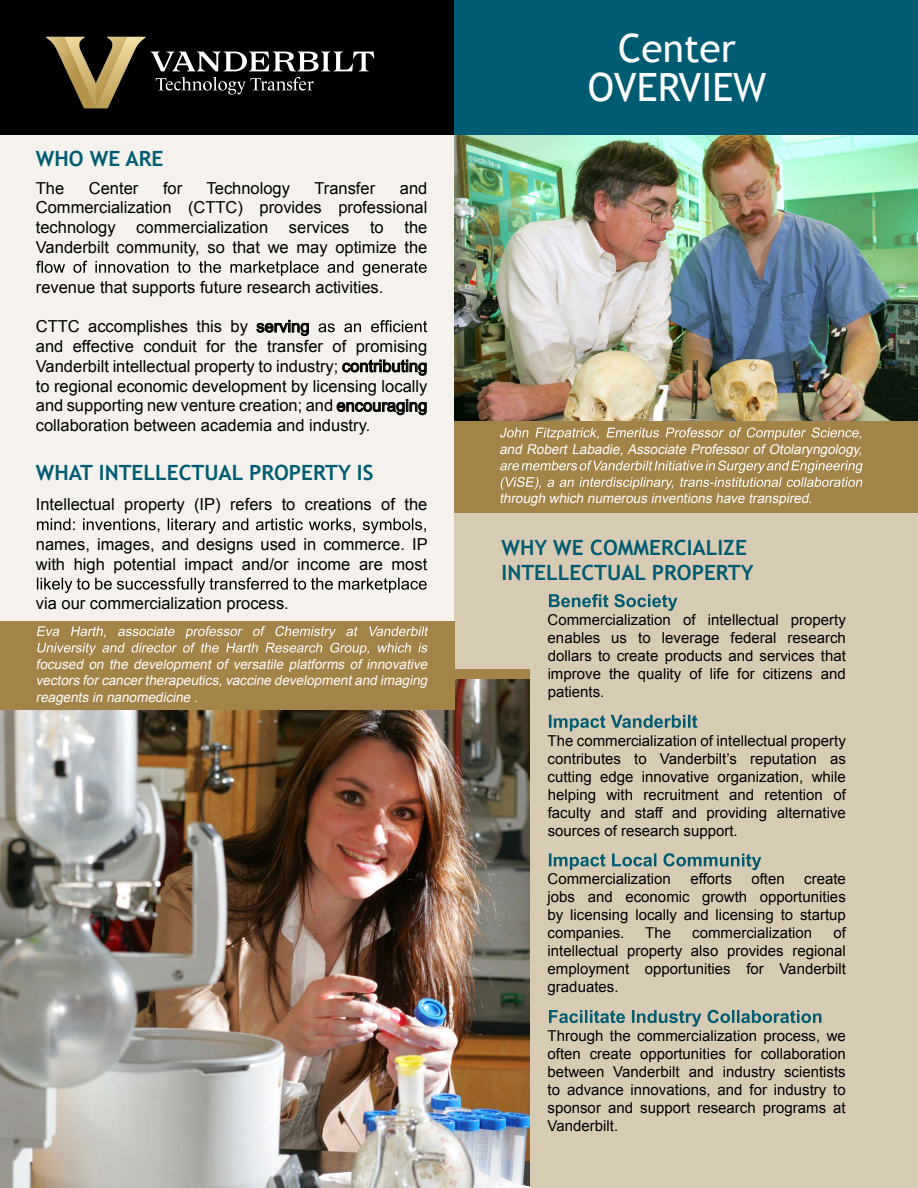
<style>
.page{position:relative;width:918px;height:1188px;background:#fff}
.page>*{position:absolute;margin:0;border:0;box-sizing:border-box;transform-origin:0 0}
.t1{font:39px/39px "Trebuchet MS";color:#fff;text-align:center}
.t2{font:700 21px/25.2px "Trebuchet MS";color:#005c73}
.t3{font:16.5px/19.8px "Arial";color:#000}
.t4{font:15px/18px "Arial";color:#000;text-align:justify}
.t5{font:italic 13.5px/16.5px "Arial";color:#fff;text-align:justify}
</style>
<div class="page">
<div style="left:0;top:135px;width:918px;height:1053px;background:#f5f2ed"></div>
<div style="left:0;top:0;width:454px;height:135px;background:#000"></div>
<div style="left:454px;top:135px;width:464px;height:1053px;background:#d8cbb3"></div>
<div style="left:454px;top:0;width:464px;height:135px;background:#005c73"></div>
<svg style="left:36px;top:261px;width:391px;height:15px"></svg>
<svg style="left:257px;top:320px;width:52px;height:16px"></svg>
<svg style="left:319px;top:320px;width:108px;height:12px"></svg>
<svg style="left:342px;top:360px;width:85px;height:15px"></svg>
<svg style="left:337px;top:399px;width:90px;height:16px"></svg>
<svg style="left:37px;top:518px;width:389px;height:16px"></svg>
<svg style="left:37px;top:578px;width:390px;height:15px"></svg>
<div style="left:0;top:670px;width:529px;height:10px;background:#a28448"></div>
<img style="left:454px;top:135px;width:464px;height:286px">
<div style="left:454px;top:421px;width:464px;height:92px;background:#a28448"></div>
<svg style="left:500px;top:428px;width:361px;height:12px"></svg>
<svg style="left:500px;top:460px;width:363px;height:30px"></svg>
<svg style="left:549px;top:594px;width:128px;height:17px"></svg>
<svg style="left:549px;top:715px;width:148px;height:16px"></svg>
<svg style="left:549px;top:853px;width:212px;height:17px"></svg>
<svg style="left:549px;top:1010px;width:272px;height:17px"></svg>
<img style="left:0;top:680px;width:529px;height:508px">
<div style="left:0;top:621px;width:454px;height:88px;background:#a28448"></div>
<svg style="left:37px;top:626px;width:391px;height:29px"></svg>
<img style="left:46px;top:36px;width:329px;height:73px">
<h2 class="t2" style="left:36px;top:146px;width:129px">WHO WE ARE</h2>
<p class="t3" style="left:36px;top:178px;width:30px">The</p>
<p class="t3" style="left:89px;top:178px;width:51px">Center</p>
<p class="t3" style="left:163px;top:178px;width:21px">for</p>
<p class="t3" style="left:207px;top:178px;width:85px">Technology</p>
<p class="t3" style="left:314px;top:178px;width:62px">Transfer</p>
<p class="t3" style="left:36px;top:178px;width:393px;text-align:justify;text-indent:364px">and Commercialization (CTTC) provides professional technology</p>
<p class="t3" style="left:36px;top:218px;width:393px;text-align:right">services to the<br>Vanderbilt community, so that we may optimize the</p>
<p class="t3" style="left:36px;top:277px;width:349px">revenue that supports future research activities.</p>
<p class="t3" style="left:36px;top:317px;width:393px">CTTC accomplishes this by serving<br>and effective conduit for the transfer of promising Vanderbilt intellectual property to industry; contributing to regional economic development by licensing locally and supporting new venture creation; and encouraging collaboration between academia and industry.</p>
<p class="t3" style="left:136px;top:218px;width:134px">commercialization</p>
<h2 class="t2" style="left:36px;top:460px;width:339px">WHAT INTELLECTUAL PROPERTY IS</h2>
<p class="t3" style="left:36px;top:495px;width:393px">Intellectual property (IP) refers to creations of the</p>
<p class="t3" style="left:36px;top:534px;width:393px">names, images, and designs used in commerce. IP with high potential impact and/or income are most</p>
<p class="t3" style="left:36px;top:594px;width:255px">via our commercialization process.</p>
<p class="t5" style="left:36px;top:656px;width:396px">focused on the development of versatile platforms of innovative vectors for cancer therapeutics, vaccine development and imaging reagents in nanomedicine .</p>
<h1 class="t1" style="left:588px;top:29px;width:180px">Center<br>OVERVIEW</h1>
<p class="t5" style="left:499px;top:441px;width:368px">and Robert Labadie, Associate Professor of Otolaryngology,</p>
<p class="t5" style="left:499px;top:490px;width:318px">through which numerous inventions have transpired.</p>
<h2 class="t2" style="left:502px;top:535px;width:254px">WHY WE COMMERCIALIZE<br>INTELLECTUAL PROPERTY</h2>
<p class="t4" style="left:548px;top:611px;width:300px">Commercialization of intellectual property enables us to leverage federal research dollars to create products and services that improve the quality of life for citizens and patients.</p>
<p class="t4" style="left:548px;top:732px;width:300px">The commercialization of intellectual property contributes to Vanderbilt’s reputation as cutting edge innovative organization, while helping with recruitment and retention of faculty and staff and providing alternative sources of research support.</p>
<p class="t4" style="left:548px;top:870px;width:125px">Commercialization</p>
<p class="t4" style="left:690px;top:870px;width:43px">efforts</p>
<p class="t4" style="left:751px;top:870px;width:35px">often</p>
<p class="t4" style="left:548px;top:870px;width:300px;text-indent:257px">create jobs and economic growth opportunities by licensing locally and licensing to startup companies.</p>
<p class="t4" style="left:548px;top:924px;width:300px;text-indent:286px">of intellectual property also provides regional employment opportunities for Vanderbilt graduates.</p>
<p class="t4" style="left:548px;top:1027px;width:300px">Through the commercialization process, we often create opportunities for collaboration between Vanderbilt and industry scientists to advance innovations, and for industry to sponsor and support research programs at Vanderbilt.</p>
<p class="t4" style="left:645px;top:924px;width:27px">The</p>
<p class="t4" style="left:692px;top:924px;width:122px">commercialization</p>
</div>
